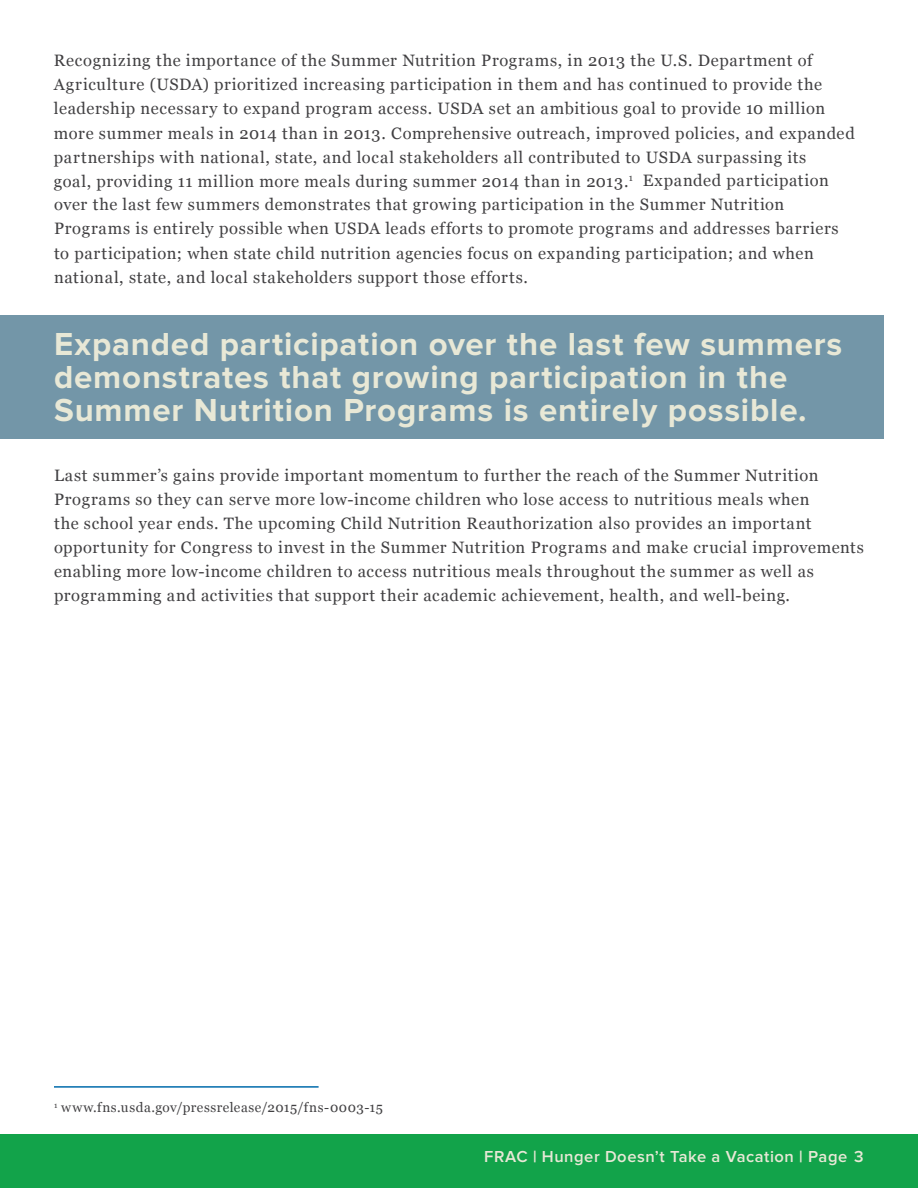
<style>
.page{position:relative;width:918px;height:1188px;background:#fff}
.page>*{position:absolute;margin:0;border:0;box-sizing:border-box;transform-origin:0 0}
.t1{font:700 33px/33px "Proxima Nova";letter-spacing:.025em;color:#e8e8d6}
.t2{font:16.5px/24px "Georgia";letter-spacing:.04em;color:#414042}
.t3{font:600 16.5px "Proxima Nova";letter-spacing:.035em;color:#e8e8d6}
.t4{font:13.5px "Georgia";letter-spacing:.04em;color:#414042}
.s1{font-weight:700}
</style>
<div class="page">
<div style="left:0;top:1134px;width:918px;height:54px;background:#12a34a"></div>
<div style="left:0;top:315px;width:884px;height:124px;background:#7396a8"></div>
<hr style="left:54px;top:1086px;width:265px;height:2px;background:#006bab">
<p class="t2" style="left:54px;top:48px;width:802px">Recognizing the importance of the Summer Nutrition Programs, in 2013 the U.S. Department of Agriculture (USDA) prioritized increasing participation in them and has continued to provide the leadership necessary to expand program access. USDA set an ambitious goal to provide 10 million more summer meals in 2014 than in 2013. Comprehensive outreach, improved policies, and expanded partnerships with national, state, and local stakeholders all contributed to USDA surpassing its<br>goal, providing 11 million more meals during summer 2014 than in 2013.<sup>1</sup> Expanded participation over the last few summers demonstrates that growing participation in the Summer Nutrition Programs is entirely possible when USDA leads efforts to promote programs and addresses barriers to participation; when state child nutrition agencies focus on expanding participation; and when national, state, and local stakeholders support those efforts.</p>
<h1 class="t1" style="left:54px;top:328px;width:790px">Expanded participation over the last few summers demonstrates that growing participation in the<br>Summer Nutrition Programs is entirely possible.</h1>
<p class="t2" style="left:54px;top:462px;width:812px">Last summer’s gains provide important momentum to further the reach of the Summer Nutrition Programs so they can serve more low-income children who lose access to nutritious meals when<br>the school year ends. The upcoming Child Nutrition Reauthorization also provides an important opportunity for Congress to invest in the Summer Nutrition Programs and make crucial improvements enabling more low-income children to access nutritious meals throughout the summer as well as programming and activities that support their academic achievement, health, and well-being.</p>
<p class="t4" style="left:54px;top:1098px;width:330px"><sup>1</sup> www.fns.usda.gov/pressrelease/2015/fns-0003-15</p>
<p class="t3" style="left:484px;top:1149px;width:381px">FRAC <span class="s1">|</span> Hunger Doesn’t Take a Vacation <span class="s1">|</span> Page 3</p>
</div>
